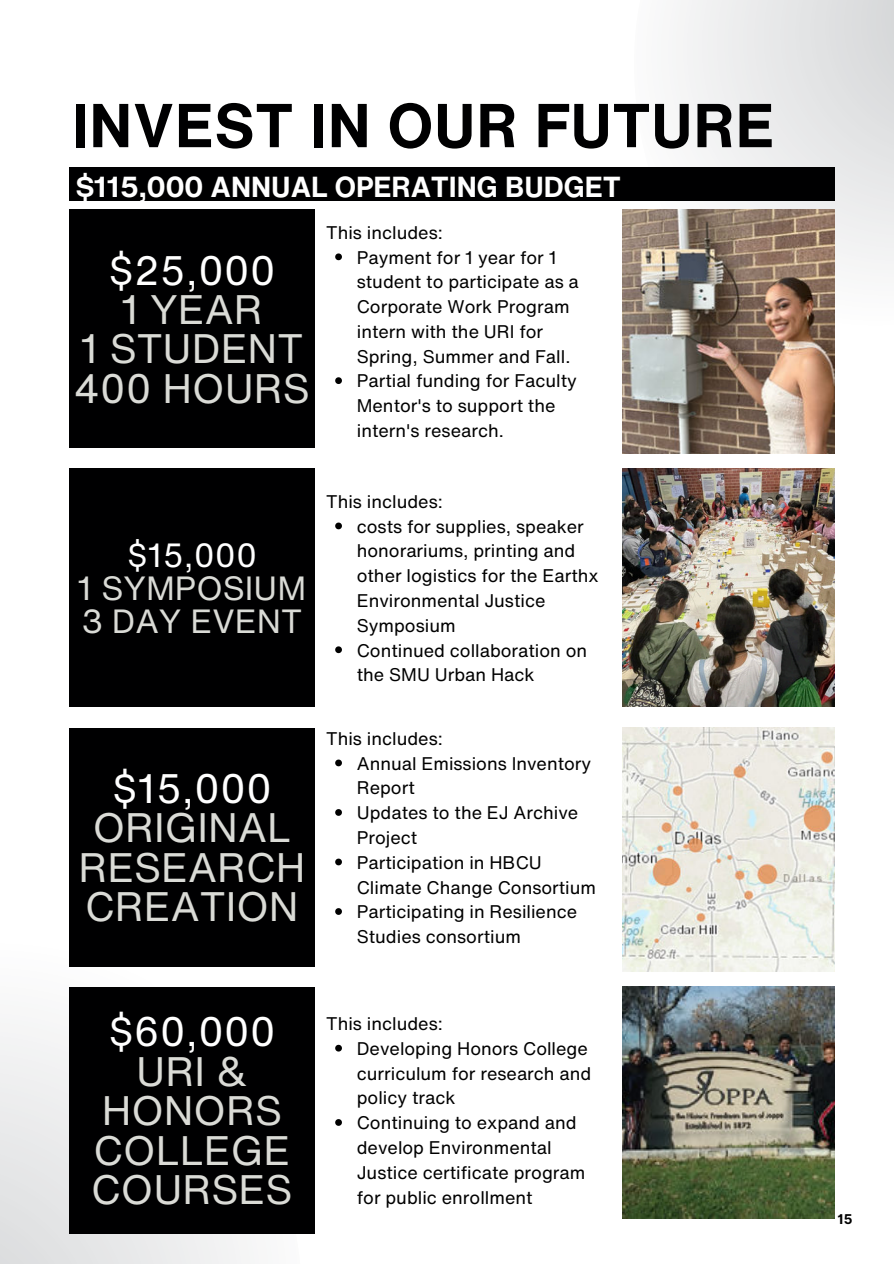
<style>
.page{position:relative;width:894px;height:1264px;background:#fff}
.page>*{position:absolute;margin:0;border:0;box-sizing:border-box;transform-origin:0 0}
.t1{font:700 60.75px "Helvetica Now Text";letter-spacing:.015em;color:#000001}
.t2{font:40.5px/39.3px "Helvetica Now Text";color:#dadbd6;text-align:center}
.t3{font:40.5px "Helvetica Now Text";color:#fff}
.t4{font:33px/32.7px "Helvetica Now Text";color:#dadbd6}
.t5{font:33px "Helvetica Now Text";color:#fff}
.t6{font:700 28.5px "Helvetica Now Text";color:#fff}
.t7{font:18px/24.8px "Helvetica Now Text";color:#000}
.t8{font:700 13.5px "Inter";color:#000001}
</style>
<div class="page">
<svg style="left:683px;top:0;width:210px;height:439px;fill:#eceded"></svg>
<svg style="left:0;top:966px;width:302px;height:297px;fill:#efeff0"></svg>
<div style="left:69px;top:167px;width:765px;height:34px;background:#000001"></div>
<div style="left:69px;top:209px;width:245px;height:239px;background:#000001"></div>
<div style="left:69px;top:468px;width:245px;height:239px;background:#000001"></div>
<img style="left:622px;top:209px;width:211px;height:244px">
<img style="left:622px;top:468px;width:211px;height:239px">
<div style="left:69px;top:727px;width:245px;height:239px;background:#000001"></div>
<img style="left:622px;top:727px;width:211px;height:244px">
<div style="left:69px;top:986px;width:245px;height:247px;background:#000001"></div>
<img style="left:622px;top:986px;width:211px;height:232px">
<svg style="left:335px;top:253px;width:7px;height:7px"></svg>
<svg style="left:335px;top:377px;width:7px;height:7px"></svg>
<svg style="left:335px;top:522px;width:7px;height:7px"></svg>
<svg style="left:335px;top:646px;width:7px;height:7px"></svg>
<svg style="left:335px;top:759px;width:7px;height:7px"></svg>
<svg style="left:335px;top:809px;width:7px;height:6px"></svg>
<svg style="left:335px;top:858px;width:7px;height:7px"></svg>
<svg style="left:335px;top:908px;width:7px;height:6px"></svg>
<svg style="left:335px;top:1044px;width:7px;height:7px"></svg>
<svg style="left:335px;top:1119px;width:7px;height:6px"></svg>
<h1 class="t1" style="left:72px;top:85px;width:703px">INVEST IN OUR FUTURE</h1>
<h3 class="t6" style="left:75px;top:167px;width:547px">$115,000 ANNUAL OPERATING BUDGET</h3>
<p class="t7" style="left:357px;top:220px;width:223px;text-indent:-31px">This includes:<br>Payment for 1 year for 1 student to participate as a<br>Corporate Work Program intern with the URI for<br>Spring, Summer and Fall.<br>Partial funding for Faculty<br>Mentor's to support the intern's research.</p>
<h2 class="t3" style="left:108px;top:243px;width:169px">$25,000</h2>
<h2 class="t2" style="left:74px;top:290px;width:237px">1 YEAR<br>1 STUDENT<br>400 HOURS</h2>
<h3 class="t5" style="left:127px;top:533px;width:132px">$15,000</h3>
<h3 class="t4" style="left:78px;top:572px;width:230px">1 SYMPOSIUM<br>3 DAY EVENT</h3>
<h2 class="t3" style="left:112px;top:761px;width:161px">$15,000</h2>
<h2 class="t2" style="left:78px;top:808px;width:228px">ORIGINAL<br>RESEARCH<br>CREATION</h2>
<p class="t7" style="left:357px;top:489px;width:243px;text-indent:-31px">This includes:<br>costs for supplies, speaker honorariums, printing and other logistics for the Earthx<br>Environmental Justice<br>Symposium<br>Continued collaboration on the SMU Urban Hack</p>
<p class="t7" style="left:357px;top:726px;width:241px;text-indent:-31px">This includes:<br>Annual Emissions Inventory<br>Report<br>Updates to the EJ Archive<br>Project<br>Participation in HBCU<br>Climate Change Consortium<br>Participating in Resilience<br>Studies consortium</p>
<h2 class="t3" style="left:108px;top:1004px;width:169px">$60,000</h2>
<h2 class="t2" style="left:91px;top:1051px;width:203px">URI &amp;<br>HONORS<br>COLLEGE<br>COURSES</h2>
<p class="t7" style="left:357px;top:1011px;width:236px;text-indent:-31px">This includes:<br>Developing Honors College curriculum for research and policy track<br>Continuing to expand and develop Environmental<br>Justice certificate program for public enrollment</p>
<p class="t8" style="left:837px;top:1209px;width:17px">15</p>
</div>
